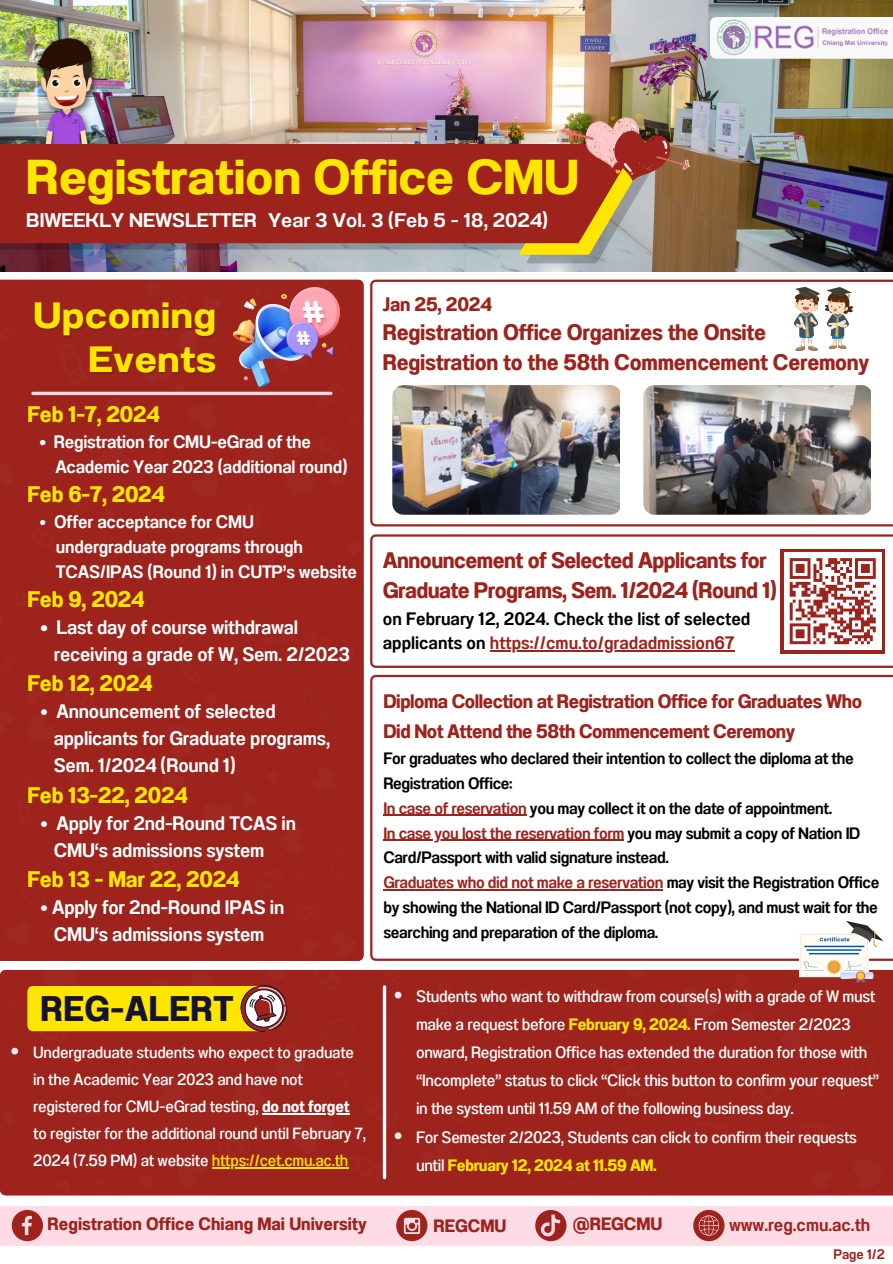
<style>
.page{position:relative;width:893px;height:1264px;background:#fff}
.page>*{position:absolute;margin:0;border:0;box-sizing:border-box;transform-origin:0 0}
.t1{font:700 48.9px "Anantason";color:#ffe600}
.t2{font:36.6px "Anantason Bold Wd 112";letter-spacing:.02em;color:#ffe600}
.t3{font:35.55px "Anantason Bold Wd 87";letter-spacing:.015em;color:#161332}
.t4{font:22.5px/30.3px "Anantason Bold Wd 87";letter-spacing:-.01em;color:#9d231c}
.t5{font:22.5px "Anantason Bold Wd 87";letter-spacing:-.01em;color:#ffe600}
.t6{font:600 19.8px "Anantason";color:#fff}
.t7{font:19.5px/27px "Anantason Semi Bold Wd 87";letter-spacing:-.01em;color:#fff}
.t8{font:19.5px/30.3px "Anantason Bold Wd 87";letter-spacing:-.025em;color:#9d231c}
.t9{font:18px/24.8px "Anantason Semi Bold Wd 87";letter-spacing:-.01em;color:#fff}
.t10{font:18px/23.7px "Anantason Semi Bold Wd 87";color:#000}
.t11{font:17.85px "Anantason Bold Wd 87";color:#9d231c}
.t12{font:17.85px "Anantason Semi Bold Wd 87";color:#9d231c}
.t13{font:16.5px/24.8px "Anantason Semi Bold Wd 87";letter-spacing:-.025em;color:#000}
.t14{font:16.5px/28.2px "Anantason Medium Wd 87";letter-spacing:-.02em;color:#fff}
.t15{font:16.2px/27px "Anantason Medium Wd 87";letter-spacing:-.015em;color:#fff}
.t16{font:13.8px "Anantason Semi Bold Wd 87";color:#9d231c}
.s1{font-family:"Anantason Medium Wd 87"}
.s2{font-family:"Anantason Bold Wd 87"}
.s3{color:#ffe600}
.s4{color:#9d231c}
.s5{font-family:"Anantason Bold Wd 87";color:#ffe600}
</style>
<div class="page">
<div style="left:0;top:1205px;width:892px;height:40px;background:#ffdce5"></div>
<img style="left:0;top:0;width:892px;height:272px">
<svg style="left:709px;top:17px;width:183px;height:42px"></svg>
<img style="left:716px;top:19px;width:174px;height:38px">
<svg style="left:0;top:243px;width:519px;height:6px;background:#756c79"></svg>
<img style="left:25px;top:35px;width:82px;height:165px;border-radius:4px">
<div style="left:0;top:144px;width:519px;height:99px;background:#9d231c"></div>
<div style="left:0;top:280px;width:363px;height:677px;background:#9d231c"></div>
<svg style="left:370px;top:534px;width:522px;height:134px"></svg>
<svg style="left:370px;top:279px;width:522px;height:247px"></svg>
<svg style="left:370px;top:675px;width:522px;height:285px"></svg>
<svg style="left:12px;top:1209px;width:31px;height:32px"></svg>
<img style="left:535px;top:1209px;width:31px;height:32px;border-radius:50%">
<svg style="left:396px;top:1209px;width:31px;height:32px"></svg>
<svg style="left:404px;top:1217px;width:16px;height:16px"></svg>
<svg style="left:693px;top:1209px;width:31px;height:32px"></svg>
<hr style="left:33px;top:392px;width:298px;height:3px;background:#ffdce5">
<div style="left:780px;top:548px;width:105px;height:105px;background:#9d231c"></div>
<img style="left:519px;top:114px;width:171px;height:149px">
<img style="left:234px;top:288px;width:105px;height:99px">
<div style="left:0;top:969px;width:892px;height:225px;background:#9d231c"></div>
<svg style="left:508px;top:1117px;width:33px;height:21px"></svg>
<svg style="left:847px;top:994px;width:34px;height:19px"></svg>
<svg style="left:574px;top:986px;width:34px;height:21px"></svg>
<svg style="left:779px;top:972px;width:20px;height:28px"></svg>
<svg style="left:561px;top:1089px;width:19px;height:30px"></svg>
<svg style="left:851px;top:1044px;width:25px;height:44px"></svg>
<svg style="left:555px;top:1139px;width:11px;height:10px"></svg>
<svg style="left:745px;top:1123px;width:12px;height:10px"></svg>
<svg style="left:875px;top:1103px;width:9px;height:12px"></svg>
<svg style="left:504px;top:1024px;width:28px;height:32px"></svg>
<svg style="left:682px;top:1058px;width:33px;height:25px"></svg>
<svg style="left:622px;top:1139px;width:31px;height:29px"></svg>
<svg style="left:729px;top:1153px;width:18px;height:21px"></svg>
<svg style="left:670px;top:1156px;width:23px;height:20px"></svg>
<svg style="left:762px;top:1142px;width:22px;height:20px"></svg>
<svg style="left:529px;top:1165px;width:19px;height:20px"></svg>
<svg style="left:595px;top:1163px;width:12px;height:14px"></svg>
<svg style="left:658px;top:1094px;width:23px;height:20px"></svg>
<svg style="left:667px;top:1039px;width:14px;height:11px"></svg>
<svg style="left:797px;top:1122px;width:38px;height:20px"></svg>
<svg style="left:749px;top:1072px;width:37px;height:35px"></svg>
<div style="left:611px;top:1054px;width:36px;height:43px;background:#9d231c"></div>
<svg style="left:693px;top:1120px;width:35px;height:19px"></svg>
<svg style="left:804px;top:1078px;width:23px;height:16px"></svg>
<svg style="left:510px;top:986px;width:18px;height:22px"></svg>
<svg style="left:624px;top:997px;width:21px;height:20px"></svg>
<svg style="left:562px;top:1178px;width:18px;height:11px"></svg>
<svg style="left:553px;top:1026px;width:22px;height:12px"></svg>
<svg style="left:599px;top:1032px;width:16px;height:10px"></svg>
<svg style="left:649px;top:1177px;width:13px;height:13px"></svg>
<svg style="left:780px;top:1020px;width:33px;height:35px"></svg>
<svg style="left:852px;top:1159px;width:31px;height:32px"></svg>
<svg style="left:627px;top:969px;width:30px;height:10px"></svg>
<svg style="left:681px;top:986px;width:39px;height:37px"></svg>
<svg style="left:734px;top:1008px;width:21px;height:21px"></svg>
<svg style="left:731px;top:972px;width:21px;height:21px"></svg>
<svg style="left:811px;top:1169px;width:21px;height:21px"></svg>
<img style="left:392px;top:385px;width:227px;height:129px">
<img style="left:643px;top:385px;width:226px;height:129px">
<img style="left:794px;top:288px;width:25px;height:63px">
<img style="left:825px;top:288px;width:27px;height:60px">
<img style="left:551px;top:369px;width:67px;height:68px">
<img style="left:663px;top:394px;width:46px;height:46px">
<div style="left:783px;top:552px;width:98px;height:98px;background:#fff"></div>
<svg style="left:789px;top:558px;width:87px;height:87px"></svg>
<img style="left:799px;top:921px;width:82px;height:62px">
<hr style="left:490px;top:650px;width:244px;height:1px;background:#9d231c">
<hr style="left:383px;top:814px;width:143px;height:2px;background:#9d231c">
<hr style="left:383px;top:839px;width:241px;height:1px;background:#9d231c">
<hr style="left:383px;top:889px;width:280px;height:1px;background:#9d231c">
<svg style="left:2px;top:969px;width:491px;height:225px;background:#a7391e"></svg>
<img style="left:823px;top:413px;width:43px;height:43px">
<p class="t1" style="left:26px;top:149px;width:554px">Registration Office CMU</p>
<p class="t6" style="left:26px;top:208px;width:232px">BIWEEKLY NEWSLETTER</p>
<h6 class="t6" style="left:268px;top:208px;width:281px">Year 3 Vol. 3 (Feb 5 - 18, 2024)</h6>
<h4 class="t2" style="left:34px;top:294px;width:184px">Upcoming</h4>
<h6 class="t2" style="left:88px;top:338px;width:129px">Events</h6>
<p class="t5" style="left:27px;top:401px;width:133px">Feb 1-7, 2024</p>
<p class="t9" style="left:55px;top:429px;width:293px;text-indent:-16px">• Registration for CMU-eGrad of the<br>Academic Year 2023 (additional round)</p>
<p class="t5" style="left:27px;top:481px;width:139px">Feb 6-7, 2024</p>
<p class="t9" style="left:56px;top:509px;width:302px;text-indent:-16px"><span class="s1">•</span> Offer acceptance for CMU undergraduate programs through<br>TCAS/IPAS (Round 1) in CUTP’s website</p>
<p class="t5" style="left:27px;top:586px;width:118px">Feb 9, 2024</p>
<p class="t7" style="left:54px;top:613px;width:298px;text-indent:-13px"><span class="s2">•</span> Last day of course withdrawal receiving a grade of W, Sem. 2/2023</p>
<p class="t5" style="left:27px;top:670px;width:126px">Feb 12, 2024</p>
<p class="t7" style="left:54px;top:698px;width:278px;text-indent:-13px">• Announcement of selected applicants for Graduate programs,<br>Sem. 1/2024 (Round 1)</p>
<p class="t5" style="left:27px;top:781px;width:162px">Feb 13-22, 2024</p>
<p class="t7" style="left:54px;top:809px;width:243px;text-indent:-13px">• Apply for 2nd-Round TCAS in<br>CMU‘s admissions system</p>
<p class="t5" style="left:27px;top:866px;width:213px">Feb 13 - Mar 22, 2024</p>
<p class="t7" style="left:41px;top:893px;width:245px;text-align:center">• Apply for 2nd-Round IPAS in<br>CMU‘s admissions system</p>
<h2 class="t3" style="left:41px;top:987px;width:194px">REG-ALERT</h2>
<p class="t15" style="left:33px;top:1038px;width:322px">Undergraduate students who expect to graduate in the Academic Year 2023 and have not registered for CMU-eGrad testing, <span class="s2">do not forget</span></p>
<p class="t15" style="left:33px;top:1119px;width:334px">to register for the additional round until February 7,<br>2024 (7.59 PM) at website <span class="s3">https://cet.cmu.ac.th</span></p>
<p class="t8" style="left:383px;top:288px;width:110px">Jan 25, 2024</p>
<p class="t4" style="left:383px;top:317px;width:488px">Registration Office Organizes the Onsite<br>Registration to the 58th Commencement Ceremony</p>
<p class="t4" style="left:383px;top:545px;width:395px">Announcement of Selected Applicants for<br>Graduate Programs, Sem. 1/2024 (Round 1)</p>
<h6 class="t10" style="left:383px;top:607px;width:369px">on February 12, 2024. Check the list of selected applicants on <span class="s4">https://cmu.to/gradadmission67</span></h6>
<p class="t8" style="left:383px;top:686px;width:480px">Diploma Collection at Registration Office for Graduates Who<br>Did Not Attend the 58th Commencement Ceremony</p>
<p class="t13" style="left:383px;top:746px;width:472px">For graduates who declared their intention to collect the diploma at the<br>Registration Office:</p>
<p class="t13" style="left:383px;top:795px;width:450px"><span class="s4">In case of reservation</span> you may collect it on the date of appointment.</p>
<p class="t13" style="left:383px;top:820px;width:478px"><span class="s4">In case you lost the reservation form</span> you may submit a copy of Nation ID<br>Card/Passport with valid signature instead.</p>
<p class="t13" style="left:383px;top:870px;width:497px;text-align:justify"><span class="s4">Graduates who did not make a reservation</span> may visit the Registration Office by showing the National ID Card/Passport (not copy), and must wait for the searching and preparation of the diploma.</p>
<p class="t14" style="left:416px;top:982px;width:464px">Students who want to withdraw from course(s) with a grade of W must make a request before <span class="s5">February 9, 2024.</span> From Semester 2/2023 onward, Registration Office has extended the duration for those with “Incomplete” status to click “Click this button to confirm your request” in the system until 11.59 AM of the following business day.</p>
<h6 class="t14" style="left:416px;top:1122px;width:442px">For Semester 2/2023, Students can click to confirm their requests until <span class="s5">February 12, 2024 at 11.59 AM.</span></h6>
<p class="t11" style="left:48px;top:1213px;width:321px">Registration Office Chiang Mai University</p>
<h1 class="t11" style="left:433px;top:1215px;width:74px">REGCMU</h1>
<h5 class="t12" style="left:729px;top:1214px;width:143px">www.reg.cmu.ac.th</h5>
<p class="t11" style="left:572px;top:1213px;width:91px">@REGCMU</p>
<p class="t16" style="left:833px;top:1245px;width:53px">Page 1/2</p>
</div>
